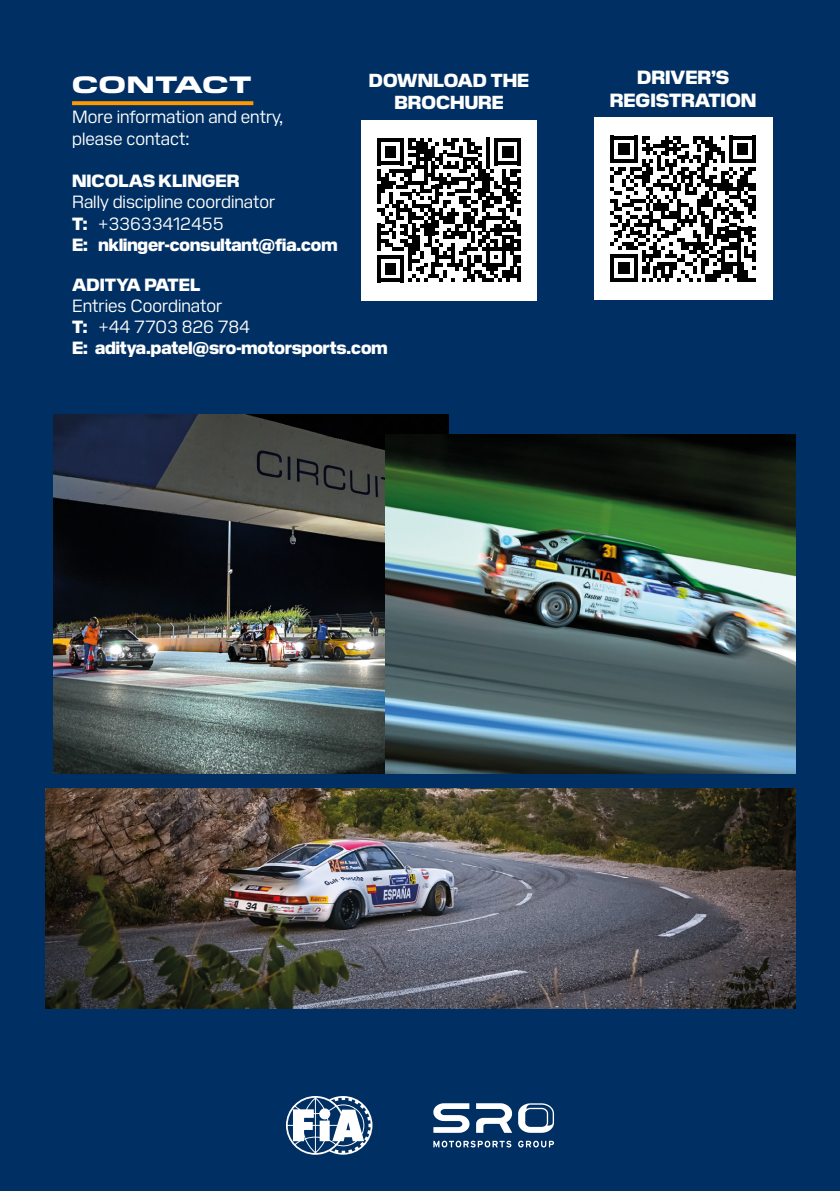
<style>
.page{position:relative;width:840px;height:1191px;background:#fff}
.page>*{position:absolute;margin:0;border:0;box-sizing:border-box;transform-origin:0 0}
.t1{font:800 23.6px "Pilat Extended";letter-spacing:.04em;color:#fff}
.t2{font:800 19px/23px "Pilat";color:#fff;text-align:center}
.t3{font:800 18.8px/22.6px "Pilat";color:#fff;text-align:center}
.t4{font:17.6px/21.2px "Pilat";color:#fff}
.t5{font:800 17.6px/21.2px "Pilat";color:#fff}
.s1{font-weight:800}
.s2{font-weight:400}
</style>
<div class="page">
<div style="left:0;top:0;width:839px;height:1191px;background:#003063"></div>
<img style="left:53px;top:414px;width:395px;height:359px">
<img style="left:45px;top:788px;width:749px;height:220px">
<img style="left:386px;top:435px;width:408px;height:338px">
<svg style="left:72px;top:101px;width:181px;height:4px"></svg>
<div style="left:361px;top:120px;width:175px;height:180px;background:#fff"></div>
<svg style="left:377px;top:138px;width:144px;height:144px"></svg>
<hr style="left:517px;top:266px;width:4px;height:16px;background:#000">
<div style="left:593px;top:117px;width:178px;height:183px;background:#fff"></div>
<svg style="left:610px;top:136px;width:145px;height:146px"></svg>
<svg style="left:433px;top:1140px;width:78px;height:7px"></svg>
<svg style="left:518px;top:1140px;width:35px;height:7px"></svg>
<svg style="left:433px;top:1103px;width:36px;height:29px"></svg>
<svg style="left:476px;top:1103px;width:36px;height:29px"></svg>
<svg style="left:518px;top:1103px;width:35px;height:29px"></svg>
<svg style="left:286px;top:1096px;width:86px;height:58px"></svg>
<p class="t3" style="left:369px;top:67px;width:162px">DOWNLOAD THE<br>BROCHURE</p>
<p class="t2" style="left:609px;top:64px;width:148px">DRIVER’S<br>REGISTRATION</p>
<h1 class="t1" style="left:72px;top:67px;width:181px">CONTACT</h1>
<p class="t4" style="left:72px;top:105px;width:213px">More information and entry, please contact:</p>
<p class="t5" style="left:72px;top:169px;width:169px">NICOLAS KLINGER</p>
<p class="t4" style="left:72px;top:190px;width:267px">Rally discipline coordinator<br><span class="s1">T:</span> +33633412455<br><span class="s1">E: nklinger-consultant@fia.com</span></p>
<p class="t5" style="left:72px;top:272px;width:130px">ADITYA PATEL</p>
<p class="t5" style="left:72px;top:293px;width:317px"><span class="s2">Entries Coordinator<br></span>T: <span class="s2">+44 7703 826 784<br></span>E: aditya.patel@sro-motorsports.com</p>
</div>
